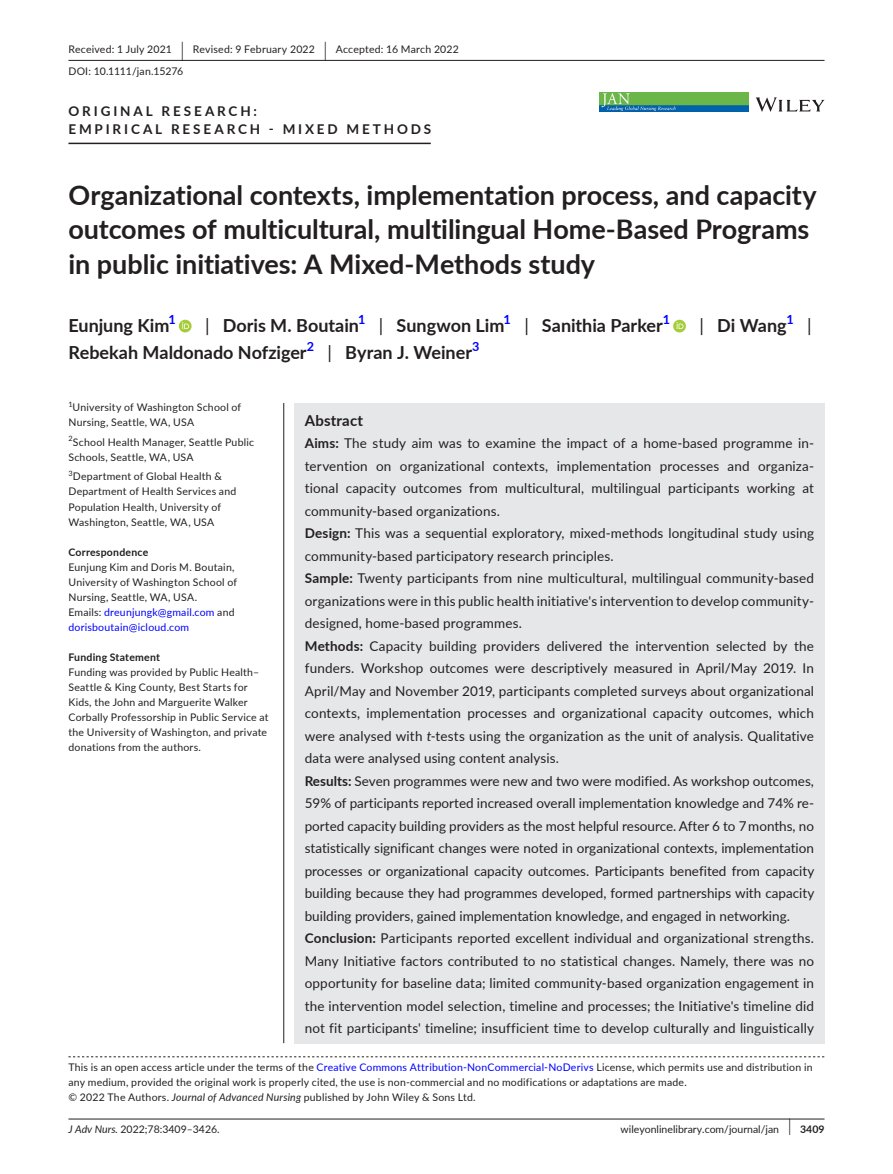
<style>
.page{position:relative;width:893px;height:1174px;background:#fff}
.page>*{position:absolute;margin:0;border:0;box-sizing:border-box;transform-origin:0 0}
.t1{font:700 27px/34.5px "Lato";letter-spacing:-.005em;color:#231f20}
.t2{font:700 18px "Lato";color:#231f20}
.t3{font:18px "Lato";color:#231f20}
.t4{font:700 15px "Lato";letter-spacing:.015em;color:#231f20}
.t5{font:13.5px/22.5px "Lato";letter-spacing:.01em;color:#231f20}
.t6{font:700 13.5px/18px "Lato";letter-spacing:.21em;color:#231f20}
.t7{font:700 12.6px "Lato";color:#00f}
.t8{font:10.5px/15px "Lato";letter-spacing:.02em;color:#231f20}
.t9{font:10.5px "Lato";color:#231f20}
.t10{font:700 10.5px "Lato";letter-spacing:.02em;color:#231f20}
.s1{font-size:19.65px}
.s2{font-weight:400}
.s3{color:#00f}
.s4{font-weight:700}
.s5{font-style:italic}
.s6{font-size:17.4px}
</style>
<div class="page">
<hr style="left:68px;top:1118px;width:756px;height:1px;background:#231f20">
<svg style="left:756px;top:97px;width:68px;height:15px"></svg>
<img style="left:599px;top:92px;width:149px;height:20px">
<hr style="left:68px;top:60px;width:756px;height:1px;background:#231f20">
<hr style="left:68px;top:143px;width:363px;height:1px;background:#231f20">
<svg style="left:179px;top:320px;width:13px;height:12px"></svg>
<svg style="left:182px;top:322px;width:7px;height:7px"></svg>
<svg style="left:673px;top:320px;width:13px;height:12px"></svg>
<svg style="left:677px;top:322px;width:6px;height:7px"></svg>
<div style="left:294px;top:403px;width:530px;height:640px;background:#e6e7e9"></div>
<hr style="left:283px;top:403px;width:1px;height:640px;background:#231f20">
<svg style="left:68px;top:1056px;width:756px;height:1px"></svg>
<p class="t8" style="left:68px;top:38px;width:392px;line-height:21.8px">Received: 1 July 2021 <span class="s1">|</span> Revised: 9 February 2022 <span class="s1">|</span> Accepted: 16 March 2022<br>DOI: 10.1111/jan.15276</p>
<p class="t6" style="left:68px;top:102px;width:364px">ORIGINAL RESEARCH:<br>EMPIRICAL RESEARCH - MIXED METHODS</p>
<h1 class="t1" style="left:68px;top:177px;width:750px">Organizational contexts, implementation process, and capacity outcomes of multicultural, multilingual Home-Based Programs in public initiatives: A Mixed-Methods study</h1>
<h2 class="t2" style="left:68px;top:313px;width:102px">Eunjung Kim</h2>
<p class="t7" style="left:169px;top:310px;width:9px">1</p>
<h2 class="t2" style="left:205px;top:313px;width:155px"><span class="s2">|</span> Doris M. Boutain</h2>
<p class="t7" style="left:358px;top:310px;width:9px">1</p>
<h2 class="t2" style="left:379px;top:313px;width:127px"><span class="s2">|</span> Sungwon Lim</h2>
<p class="t7" style="left:504px;top:310px;width:9px">1</p>
<h2 class="t2" style="left:524px;top:313px;width:140px"><span class="s2">|</span> Sanithia Parker</h2>
<p class="t7" style="left:663px;top:310px;width:9px">1</p>
<h2 class="t2" style="left:699px;top:313px;width:89px"><span class="s2">|</span> Di Wang</h2>
<p class="t7" style="left:786px;top:310px;width:9px">1</p>
<h2 class="t3" style="left:807px;top:313px;width:6px">|</h2>
<h2 class="t2" style="left:68px;top:340px;width:240px">Rebekah Maldonado Nofziger</h2>
<p class="t7" style="left:307px;top:337px;width:9px">2</p>
<h2 class="t2" style="left:328px;top:340px;width:146px"><span class="s2">|</span> Byran J. Weiner</h2>
<p class="t7" style="left:472px;top:337px;width:9px">3</p>
<p class="t8" style="left:68px;top:400px;width:174px"><sup>1</sup>University of Washington School of<br>Nursing, Seattle, WA, USA</p>
<p class="t8" style="left:68px;top:434px;width:187px"><sup>2</sup>School Health Manager, Seattle Public<br>Schools, Seattle, WA, USA</p>
<p class="t8" style="left:68px;top:469px;width:169px"><sup>3</sup>Department of Global Health &amp;<br>Department of Health Services and<br>Population Health, University of<br>Washington, Seattle, WA, USA</p>
<p class="t10" style="left:68px;top:544px;width:81px">Correspondence</p>
<p class="t8" style="left:68px;top:559px;width:170px">Eunjung Kim and Doris M. Boutain,<br>University of Washington School of<br>Nursing, Seattle, WA, USA.<br>Emails: <span class="s3">dreunjungk@gmail.com</span> and <span class="s3">dorisboutain@icloud.com</span></p>
<p class="t10" style="left:68px;top:649px;width:93px">Funding Statement</p>
<p class="t8" style="left:68px;top:664px;width:202px">Funding was provided by Public Health– Seattle &amp; King County, Best Starts for Kids, the John and Marguerite Walker Corbally Professorship in Public Service at the University of Washington, and private donations from the authors.</p>
<p class="t4" style="left:305px;top:409px;width:60px">Abstract</p>
<p class="t5" style="left:305px;top:431px;width:511px"><span class="s4">Aims:</span> The study aim was to examine the impact of a home-based programme in&shy;tervention on organizational contexts, implementation processes and organiza&shy;tional capacity outcomes from multicultural, multilingual participants working at community-based organizations.<br><span class="s4">Design:</span> This was a sequential exploratory, mixed-methods longitudinal study using community-based participatory research principles.<br><span class="s4">Sample:</span> Twenty participants from nine multicultural, multilingual community-based organizations were in this public health initiative's intervention to develop community&shy;designed, home-based programmes.<br><span class="s4">Methods:</span> Capacity building providers delivered the intervention selected by the funders. Workshop outcomes were descriptively measured in April/May 2019. In April/May and November 2019, participants completed surveys about organizational contexts, implementation processes and organizational capacity outcomes, which were analysed with <span class="s5">t</span>-tests using the organization as the unit of analysis. Qualitative data were analysed using content analysis.<br><span class="s4">Results:</span> Seven programmes were new and two were modified. As workshop outcomes, 59% of participants reported increased overall implementation knowledge and 74% re&shy;ported capacity building providers as the most helpful resource. After 6 to 7 months, no statistically significant changes were noted in organizational contexts, implementation processes or organizational capacity outcomes. Participants benefited from capacity building because they had programmes developed, formed partnerships with capacity building providers, gained implementation knowledge, and engaged in networking.<br><span class="s4">Conclusion:</span> Participants reported excellent individual and organizational strengths.<br>Many Initiative factors contributed to no statistical changes. Namely, there was no opportunity for baseline data; limited community-based organization engagement in the intervention model selection, timeline and processes; the Initiative's timeline did not fit participants' timeline; insufficient time to develop culturally and linguistically</p>
<p class="t8" style="left:68px;top:1059px;width:746px">This is an open access article under the terms of the <span class="s3">Creative Commons Attribution-NonCommercial-NoDerivs</span> License, which permits use and distribution in any medium, provided the original work is properly cited, the use is non-commercial and no modifications or adaptations are made.<br>© 2022 The Authors. <span class="s5">Journal of Advanced Nursing</span> published by John Wiley &amp; Sons Ltd.</p>
<p class="t9" style="left:68px;top:1121px;width:153px"><span class="s5">J Adv Nurs.</span> 2022;78:3409–3426.</p>
<p class="t9" style="left:621px;top:1121px;width:205px">wileyonlinelibrary.com/journal/jan <span class="s6">|</span> <span class="s4">3409</span></p>
</div>
